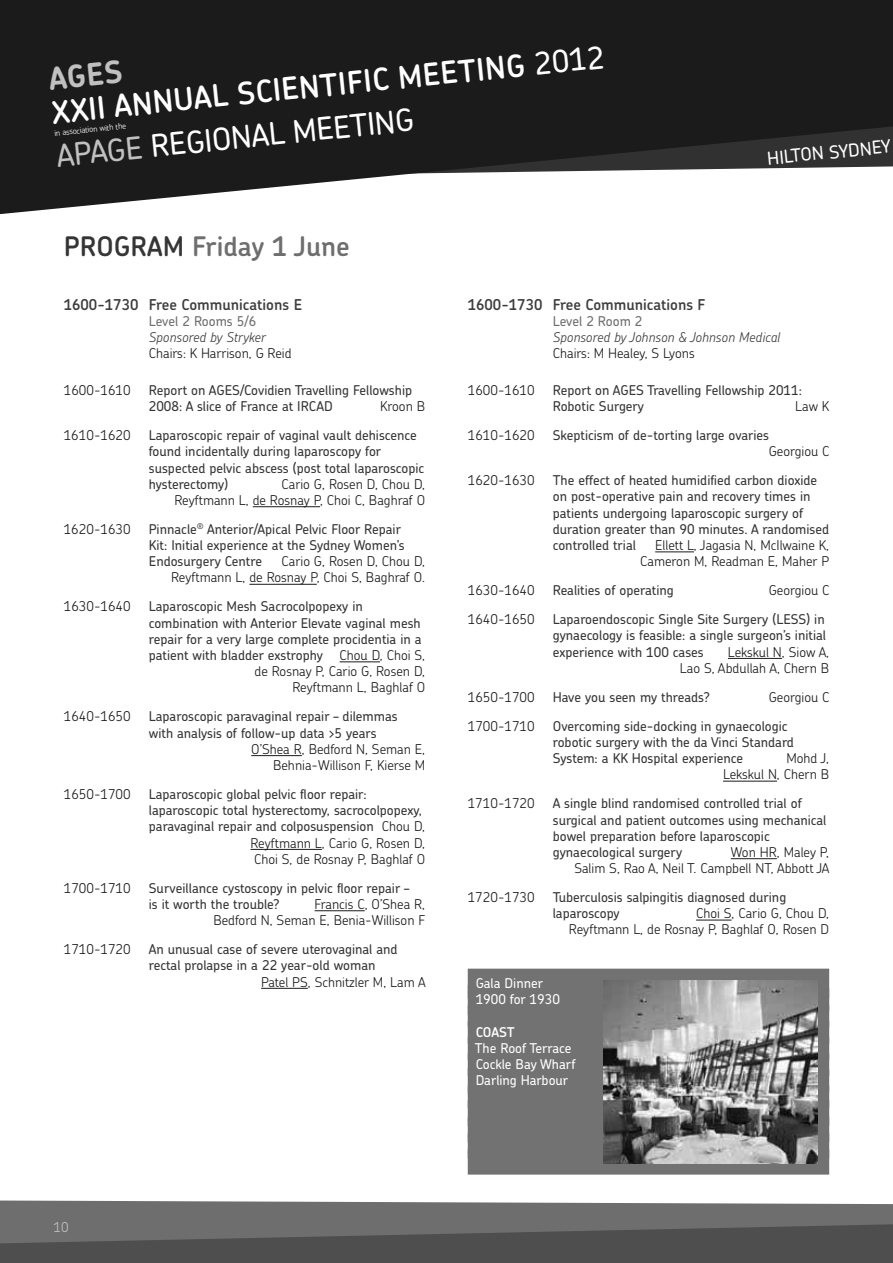
<style>
.page{position:relative;width:893px;height:1263px;background:#fff}
.page>*{position:absolute;margin:0;border:0;box-sizing:border-box;transform-origin:0 0}
.t1{font:600 30.9px "Chevin";color:#fff}
.t2{font:500 30.9px "Chevin";color:#fff}
.t3{font:700 30.9px "Chevin";color:#c0c0c0}
.t4{font:600 27px "Chevin";color:#6e6e6e}
.t5{font:600 27px "Chevin";color:#353535}
.t6{font:500 18px "Chevin";color:#fff}
.t7{font:600 15px "Chevin";color:#3e3e3e}
.t8{font:500 13.5px/16.2px "Chevin";color:#353535}
.t9{font:300 13.5px/16.2px "Chevin";color:#1b1b1b;text-align:right}
.t10{font:500 13.5px/16.2px "Chevin";color:#fff}
.t11{font:italic 300 13.5px "Chevin";color:#414141}
.t12{font:500 13.5px "Chevin";color:#6e6e6e}
.t13{font:600 13.5px "Chevin";color:#fff}
.t14{font:300 13.5px "Chevin";color:#c0c0c0}
.t15{font:300 8.25px "Chevin";color:#fff}
.s1{font-weight:600}
.s2{color:#c0c0c0}
.s3{font-weight:300;color:#1b1b1b}
</style>
<div class="page">
<svg style="left:0;top:1200px;width:893px;height:5px"></svg>
<svg style="left:0;top:0;width:893px;height:214px;background:#3d3d3d"></svg>
<svg style="left:0;top:1205px;width:893px;height:58px;background:#5d5d5d"></svg>
<hr style="left:253px;top:506px;width:67px;height:1px;background:#1b1b1b">
<hr style="left:249px;top:584px;width:68px;height:1px;background:#1b1b1b">
<hr style="left:340px;top:661px;width:40px;height:1px;background:#1b1b1b">
<hr style="left:251px;top:755px;width:51px;height:1px;background:#1b1b1b">
<hr style="left:251px;top:849px;width:71px;height:1px;background:#1b1b1b">
<hr style="left:315px;top:910px;width:50px;height:1px;background:#1b1b1b">
<hr style="left:261px;top:988px;width:47px;height:1px;background:#1b1b1b">
<hr style="left:655px;top:551px;width:39px;height:1px;background:#1b1b1b">
<hr style="left:728px;top:658px;width:54px;height:1px;background:#1b1b1b">
<hr style="left:723px;top:781px;width:54px;height:1px;background:#1b1b1b">
<hr style="left:731px;top:858px;width:46px;height:1px;background:#1b1b1b">
<hr style="left:696px;top:920px;width:36px;height:1px;background:#1b1b1b">
<div style="left:468px;top:969px;width:361px;height:30px;background:#727272"></div>
<div style="left:468px;top:985px;width:92px;height:30px;background:#727272"></div>
<div style="left:560px;top:988px;width:269px;height:23px;background:#727272"></div>
<div style="left:468px;top:1005px;width:361px;height:22px;background:#727272"></div>
<div style="left:468px;top:1021px;width:361px;height:22px;background:#727272"></div>
<div style="left:468px;top:1037px;width:361px;height:23px;background:#727272"></div>
<div style="left:468px;top:1053px;width:361px;height:23px;background:#727272"></div>
<div style="left:468px;top:1068px;width:100px;height:25px;background:#727272"></div>
<div style="left:568px;top:1069px;width:261px;height:23px;background:#727272"></div>
<div style="left:468px;top:1086px;width:361px;height:22px;background:#727272"></div>
<div style="left:468px;top:1100px;width:361px;height:26px;background:#727272"></div>
<div style="left:468px;top:1117px;width:361px;height:25px;background:#727272"></div>
<div style="left:468px;top:1133px;width:361px;height:25px;background:#727272"></div>
<div style="left:468px;top:1149px;width:361px;height:25px;background:#727272"></div>
<img style="left:604px;top:981px;width:213px;height:182px">
<h1 class="t1" style="left:345px;top:63px;width:95px;rotate:-6deg">fic Meetin</h1>
<h1 class="t2" style="left:504px;top:47px;width:100px;rotate:-6deg"><span class="s1">g</span> 2012</h1>
<h1 class="t3" style="left:47px;top:59px;width:75px;rotate:-6deg">AGES</h1>
<h1 class="t1" style="left:209px;top:76px;width:45px;rotate:-6deg">l scienti</h1>
<h1 class="t1" style="left:50px;top:93px;width:99px;rotate:-6deg">XXII Annua</h1>
<h1 class="t2" style="left:55px;top:136px;width:360px;rotate:-6deg"><span class="s2">APAGE</span> REGION AL MEETIN G</h1>
<p class="t15" style="left:54px;top:128px;width:74px;rotate:-6deg">in association with the</p>
<h3 class="t6" style="left:766px;top:147px;width:125px;rotate:-6deg">Hilt on SYDNEY</h3>
<h2 class="t5" style="left:64px;top:228px;width:85px">Program</h2>
<h2 class="t4" style="left:192px;top:228px;width:159px">Friday 1 June</h2>
<p class="t7" style="left:64px;top:294px;width:240px">1600-1730 Free Communications E</p>
<p class="t12" style="left:149px;top:312px;width:109px">Level 2 Rooms 5/6</p>
<p class="t11" style="left:149px;top:329px;width:119px">Sponsored by Stryker</p>
<p class="t9" style="left:149px;top:345px;width:144px">Chairs: K Harrison, G Reid</p>
<p class="t9" style="left:64px;top:382px;width:68px">1600-1610</p>
<p class="t8" style="left:149px;top:382px;width:265px">Report on AGES/Covidien Travelling Fellowship<br>2008: A slice of France at IRCAD</p>
<p class="t9" style="left:380px;top:398px;width:47px">Kroon B</p>
<p class="t9" style="left:64px;top:427px;width:68px">1610-1620</p>
<p class="t8" style="left:149px;top:427px;width:277px">Laparoscopic repair of vaginal vault dehiscence found incidentally during laparoscopy for suspected pelvic abscess (post total laparoscopic hysterectomy)</p>
<p class="t9" style="left:174px;top:475px;width:252px">Cario G, Rosen D, Chou D,<br>Reyftmann L, de Rosnay P, Choi C, Baghraf O</p>
<p class="t9" style="left:64px;top:521px;width:68px">1620-1630</p>
<p class="t8" style="left:149px;top:521px;width:257px">Pinnacle<sup>®</sup> Anterior/Apical Pelvic Floor Repair<br>Kit: I nitial experience at the Sydney Women’s<br>Endosurgery Centre</p>
<p class="t9" style="left:171px;top:553px;width:256px">Cario G, Rosen D, Chou D,<br>Reyftmann L, de Rosnay P, Choi S, Baghraf O.</p>
<p class="t9" style="left:64px;top:598px;width:68px">1630-1640</p>
<p class="t8" style="left:149px;top:598px;width:216px">Laparoscopic Mesh Sacrocolpopexy in</p>
<p class="t8" style="left:149px;top:614px;width:273px">combination with Anterior Elevate vaginal mesh</p>
<p class="t8" style="left:149px;top:631px;width:274px">repair for a very large complete procidentia in a</p>
<p class="t8" style="left:149px;top:647px;width:278px">patient with bladder exstrophy <span class="s3">Chou D, Choi S,</span></p>
<p class="t9" style="left:255px;top:663px;width:172px">de Rosnay P, Cario G, Rosen D,</p>
<p class="t9" style="left:292px;top:679px;width:134px">Reyftmann L, Baghlaf O</p>
<p class="t9" style="left:64px;top:708px;width:68px">1640-1650</p>
<p class="t8" style="left:149px;top:708px;width:250px">Laparoscopic paravaginal repair – dilemmas with analysis of follow-up data &gt;5 years</p>
<p class="t9" style="left:251px;top:741px;width:176px">O’Shea R, Bedford N, Seman E,<br>Behnia-Willison F, Kierse M</p>
<p class="t9" style="left:64px;top:786px;width:68px">1650-1700</p>
<p class="t8" style="left:149px;top:786px;width:220px">Laparoscopic global pelvic floor repair:</p>
<p class="t8" style="left:149px;top:802px;width:275px">laparoscopic total hysterectomy, sacrocolpopexy,</p>
<p class="t8" style="left:149px;top:818px;width:278px">paravaginal repair and colposuspension <span class="s3">Chou D,</span></p>
<p class="t9" style="left:250px;top:834px;width:176px">Reyftmann L, Cario G, Rosen D,</p>
<p class="t9" style="left:254px;top:851px;width:173px">Choi S, de Rosnay P, Baghlaf O</p>
<p class="t9" style="left:64px;top:879px;width:68px">1700-1710</p>
<p class="t8" style="left:149px;top:879px;width:262px">Surveillance cystoscopy in pelvic floor repair – is it worth the trouble?</p>
<p class="t9" style="left:213px;top:896px;width:214px">Francis C, O’Shea R,<br>Bedford N, Seman E, Benia-Willison F</p>
<p class="t9" style="left:64px;top:941px;width:68px">1710-1720</p>
<p class="t8" style="left:149px;top:941px;width:250px">An unusual case of severe uterovaginal and rectal prolapse in a 22 year-old woman</p>
<p class="t9" style="left:261px;top:973px;width:166px">Patel PS, Schnitzler M, Lam A</p>
<p class="t7" style="left:468px;top:294px;width:238px">1600-1730 Free Communications F</p>
<p class="t12" style="left:553px;top:312px;width:91px">Level 2 Room 2</p>
<p class="t11" style="left:553px;top:329px;width:229px">Sponsored by Johnson &amp; Johnson Medical</p>
<p class="t9" style="left:553px;top:345px;width:143px">Chairs: M Healey, S Lyons</p>
<p class="t9" style="left:468px;top:382px;width:68px">1600-1610</p>
<p class="t8" style="left:553px;top:382px;width:251px">Report on AGES Travelling Fellowship 2011:<br>Robotic Surgery</p>
<p class="t9" style="left:795px;top:398px;width:36px">Law K</p>
<p class="t9" style="left:468px;top:427px;width:68px">1610-1620</p>
<p class="t8" style="left:553px;top:427px;width:218px">Skepticism of de-torting large ovaries</p>
<p class="t9" style="left:769px;top:443px;width:62px">Georgiou C</p>
<p class="t9" style="left:468px;top:472px;width:68px">1620-1630</p>
<p class="t8" style="left:553px;top:472px;width:278px">The effect of heated humidified carbon dioxide on post-operative pain and recovery times in patients undergoing laparoscopic surgery of duration greater than 90 minutes. A randomised controlled trial</p>
<p class="t9" style="left:640px;top:537px;width:190px">Ellett L, Jagasia N, McIlwaine K,<br>Cameron M, Readman E, Maher P</p>
<p class="t9" style="left:468px;top:582px;width:68px">1630-1640</p>
<p class="t8" style="left:553px;top:582px;width:122px">Realities of operating</p>
<p class="t9" style="left:769px;top:582px;width:62px">Georgiou C</p>
<p class="t9" style="left:468px;top:611px;width:68px">1640-1650</p>
<p class="t8" style="left:553px;top:611px;width:275px;text-align:justify">Laparoendoscopic Single Site Surgery (LESS) in gynaecology is feasible: a single surgeon’s initial experience with 100 cases</p>
<p class="t9" style="left:680px;top:643px;width:151px">Lekskul N, Siow A,<br>Lao S, Abdullah A, Chern B</p>
<p class="t9" style="left:468px;top:689px;width:68px">1650-1700</p>
<p class="t8" style="left:553px;top:688px;width:159px">Have you seen my threads?</p>
<p class="t9" style="left:769px;top:689px;width:62px">Georgiou C</p>
<p class="t9" style="left:468px;top:717px;width:68px">1700-1710</p>
<p class="t8" style="left:553px;top:717px;width:243px">Overcoming side-docking in gynaecologic robotic surgery with the da Vinci Standard<br>System: a KK Hospital experience</p>
<p class="t9" style="left:723px;top:750px;width:108px">Mohd J,<br>Lekskul N, Chern B</p>
<p class="t9" style="left:468px;top:795px;width:68px">1710-1720</p>
<p class="t8" style="left:553px;top:795px;width:275px">A single blind randomised controlled trial of surgical and patient outcomes using mechanical bowel preparation before laparoscopic gynaecological surgery</p>
<p class="t9" style="left:574px;top:844px;width:257px">Won HR, Maley P,<br>Salim S, Rao A, Neil T. Campbell NT, Abbott JA</p>
<p class="t9" style="left:468px;top:889px;width:68px">1720-1730</p>
<p class="t8" style="left:553px;top:889px;width:235px">Tuberculosis salpingitis diagnosed during laparoscopy</p>
<p class="t9" style="left:569px;top:905px;width:262px">Choi S, Cario G, Chou D,<br>Reyftmann L, de Rosnay P, Baghlaf O, Rosen D</p>
<p class="t10" style="left:476px;top:975px;width:86px">Gala Dinner<br>1900 for 1930</p>
<p class="t13" style="left:476px;top:1023px;width:10px">Coast</p>
<p class="t10" style="left:475px;top:1040px;width:102px">The Roof Terrace<br>Cockle Bay Wharf<br>Darling Harbour</p>
<p class="t14" style="left:54px;top:1218px;width:17px">10</p>
</div>
